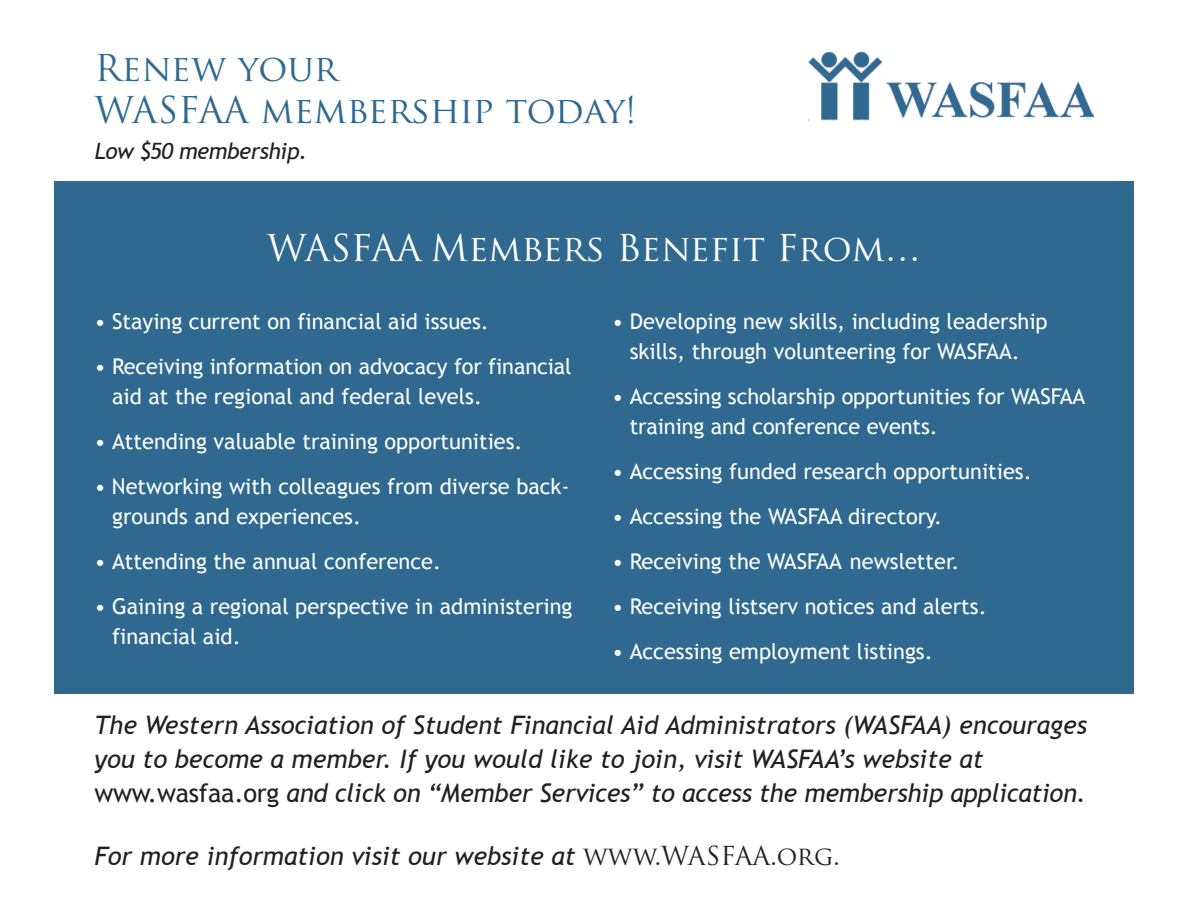
<style>
.page{position:relative;width:1188px;height:918px;background:#fff}
.page>*{position:absolute;margin:0;border:0;box-sizing:border-box;transform-origin:0 0}
.t1{font:36px/42px "Trajan Pro";letter-spacing:-.01em;color:#2f6990}
.t2{font:36px "Trajan Pro";color:#fff}
.t3{font:italic 25.5px/34.5px "Trebuchet MS";color:#231f20}
.t4{font:italic 22.5px "Trebuchet MS";letter-spacing:-.02em;color:#231f20}
.t5{font:21.6px/30px "Trebuchet MS";color:#fff}
.s1{font-style:normal}
.s2{font-family:"Trajan Pro";font-style:normal}
</style>
<div class="page">
<div style="left:54px;top:181px;width:1080px;height:513px;background:#2f6990"></div>
<img style="left:809px;top:51px;width:285px;height:70px">
<h1 class="t1" style="left:94px;top:51px;width:544px">Renew your<br>WASFAA membership today!</h1>
<p class="t4" style="left:94px;top:138px;width:214px">Low $50 membership.</p>
<h1 class="t2" style="left:267px;top:234px;width:655px">WASFAA Members Benefit From…</h1>
<p class="t5" style="left:94px;top:306px;width:396px">• Staying current on financial aid issues.</p>
<p class="t5" style="left:112px;top:351px;width:461px;text-indent:-18px">• Receiving information on advocacy for financial aid at the regional and federal levels.</p>
<p class="t5" style="left:95px;top:426px;width:430px">• Attending valuable training opportunities.</p>
<p class="t5" style="left:112px;top:471px;width:459px;text-indent:-18px">• Networking with colleagues from diverse back&shy;grounds and experiences.</p>
<p class="t5" style="left:95px;top:546px;width:348px">• Attending the annual conference.</p>
<p class="t5" style="left:112px;top:591px;width:462px;text-indent:-18px">• Gaining a regional perspective in administering financial aid.</p>
<p class="t5" style="left:612px;top:306px;width:437px;text-align:center">• Developing new skills, including leadership skills, through volunteering for WASFAA.</p>
<p class="t5" style="left:630px;top:381px;width:457px;text-indent:-18px">• Accessing scholarship opportunities for WASFAA training and conference events.</p>
<p class="t5" style="left:612px;top:456px;width:421px">• Accessing funded research opportunities.</p>
<p class="t5" style="left:612px;top:501px;width:332px">• Accessing the WASFAA directory.</p>
<p class="t5" style="left:612px;top:546px;width:349px">• Receiving the WASFAA newsletter.</p>
<p class="t5" style="left:612px;top:591px;width:376px">• Receiving listserv notices and alerts.</p>
<p class="t5" style="left:612px;top:636px;width:322px">• Accessing employment listings.</p>
<p class="t3" style="left:94px;top:707px;width:994px">The Western Association of Student Financial Aid Administrators (WASFAA) encourages you to become a member. If you would like to join, visit WASFAA’s website at <span class="s1">www.wasfaa.org</span> and click on “Member Services” to access the membership application.</p>
<p class="t3" style="left:94px;top:839px;width:747px">For more information visit our website at <span class="s2">www.WASFAA.org.</span></p>
</div>
